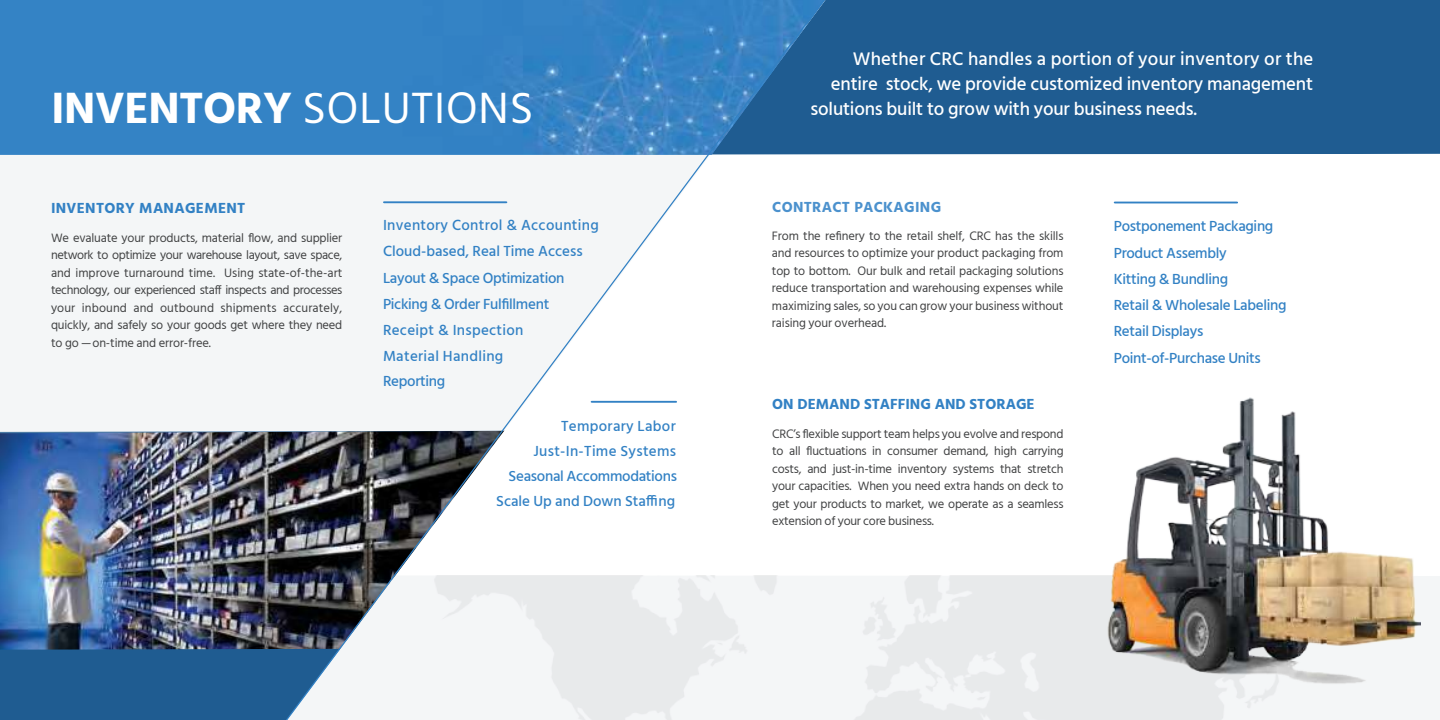
<style>
.page{position:relative;width:1440px;height:720px;background:#fff}
.page>*{position:absolute;margin:0;border:0;box-sizing:border-box;transform-origin:0 0}
.t1{font:700 45px "Hind";letter-spacing:-.01em;color:#fff}
.t2{font:500 18.75px "Hind";letter-spacing:-.01em;color:#fff}
.t3{font:500 18.75px "Hind";letter-spacing:.01em;color:#fff}
.t4{font:500 15px/26px "Hind";color:#3281c4}
.t5{font:500 15px/26.2px "Hind";letter-spacing:-.02em;color:#3281c4}
.t6{font:700 15px "Hind";color:#3281c4}
.t7{font:700 15px "Hind";letter-spacing:.02em;color:#3281c4}
.t8{font:700 15px "Hind";letter-spacing:.02em;color:#4b91cd}
.t9{font:12.5px/17.5px "Hind";letter-spacing:-.015em;color:#414243;text-align:justify}
.s1{font-weight:400}
</style>
<div class="page">
<div style="left:825px;top:0;width:615px;height:154px;background:#1f5c91"></div>
<div style="left:0;top:650px;width:268px;height:70px;background:#1f5c91"></div>
<div style="left:0;top:155px;width:268px;height:276px;background:#f4f6f7"></div>
<img style="left:0;top:431px;width:268px;height:219px">
<div style="left:0;top:0;width:268px;height:155px;background:#3483c5"></div>
<svg style="left:825px;top:575px;width:615px;height:145px;fill:#e8eaeb"></svg>
<img style="left:1107px;top:397px;width:313px;height:293px">
<hr style="left:1115px;top:202px;width:122px;height:1px;background:#3281c4">
<svg style="left:268px;top:0;width:557px;height:720px"></svg>
<h1 class="t1" style="left:51px;top:90px;width:484px">INVENTORY <span class="s1">SOLUTIONS</span></h1>
<p class="t7" style="left:51px;top:202px;width:196px">INVENTORY MANAGEMENT</p>
<p class="t9" style="left:51px;top:229px;width:293px">We evaluate your products, material flow, and supplier network to optimize your warehouse layout, save space, and improve turnaround time. Using state-of-the-art technology, our experienced staff inspects and processes your inbound and outbound shipments accurately, quickly, and safely so your goods get where they need to go —on-time and error-free.</p>
<p class="t4" style="left:383px;top:213px;width:217px">Inventory Control &amp; Accounting<br>Cloud-based, Real Time Access<br>Layout &amp; Space Optimization<br>Picking &amp; Order Fulfillment<br>Receipt &amp; Inspection<br>Material Handling<br>Reporting</p>
<h2 class="t3" style="left:853px;top:51px;width:462px">Whether CRC handles a portion of your inventory or the</h2>
<h2 class="t2" style="left:831px;top:76px;width:484px">entire stock, we provide customized inventory management</h2>
<h2 class="t2" style="left:811px;top:101px;width:388px">solutions built to grow with your business needs.</h2>
<p class="t8" style="left:772px;top:201px;width:171px">CONTRACT PACKAGING</p>
<p class="t9" style="left:772px;top:228px;width:293px">From the refinery to the retail shelf, CRC has the skills and resources to optimize your product packaging from top to bottom. Our bulk and retail packaging solutions reduce transportation and warehousing expenses while maximizing sales, so you can grow your business without raising your overhead.</p>
<p class="t6" style="left:772px;top:398px;width:264px">ON DEMAND STAFFING AND STORAGE</p>
<p class="t5" style="left:1114px;top:214px;width:174px">Postponement Packaging<br>Product Assembly<br>Kitting &amp; Bundling<br>Retail &amp; Wholesale Labeling<br>Retail Displays<br>Point-of-Purchase Units</p>
<p class="t4" style="left:496px;top:415px;width:182px;line-height:25px;text-align:right">Temporary Labor<br>Just-In-Time Systems<br>Seasonal Accommodations<br>Scale Up and Down Staffing</p>
<p class="t9" style="left:772px;top:425px;width:293px">CRC’s flexible support team helps you evolve and respond to all fluctuations in consumer demand, high carrying costs, and just-in-time inventory systems that stretch your capacities. When you need extra hands on deck to get your products to market, we operate as a seamless extension of your core business.</p>
</div>
